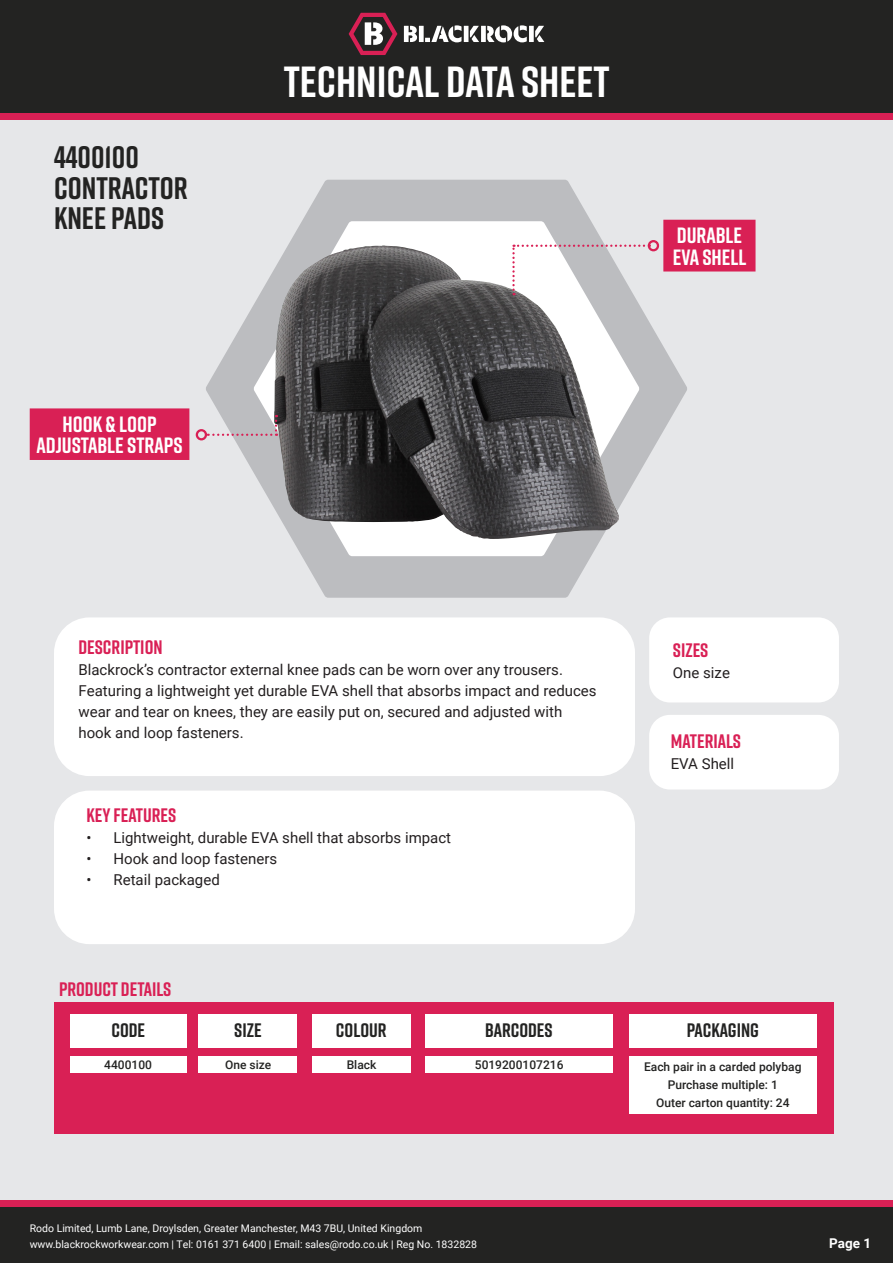
<style>
.page{position:relative;width:893px;height:1263px;background:#fff}
.page>*{position:absolute;margin:0;border:0;box-sizing:border-box;transform-origin:0 0}
.t1{font:700 43.5px "Rift";color:#fff}
.t2{font:700 31.05px/30.3px "Rift";color:#232322}
.t3{font:700 22.05px/21.3px "Rift";color:#fff}
.t4{font:700 19.5px "Rift";color:#d92055}
.t5{font:700 19.5px "Rift";color:#232322}
.t6{font:15px/21px "Roboto";color:#231f20}
.t7{font:700 13.5px "Roboto";color:#fff}
.t8{font:500 12px "Roboto";color:#232322}
.t9{font:10.5px "Roboto";color:#fff}
</style>
<div class="page">
<div style="left:0;top:0;width:893px;height:1200px;background:#e6e7e9"></div>
<div style="left:0;top:113px;width:893px;height:6px;background:#d92055"></div>
<div style="left:0;top:0;width:893px;height:113px;background:#232322"></div>
<svg style="left:404px;top:26px;width:13px;height:16px"></svg>
<div style="left:481px;top:26px;width:5px;height:16px;background:#fff"></div>
<div style="left:419px;top:26px;width:5px;height:16px;background:#fff"></div>
<svg style="left:470px;top:26px;width:9px;height:16px"></svg>
<hr style="left:464px;top:26px;width:4px;height:16px;background:#fff">
<svg style="left:487px;top:25px;width:40px;height:17px"></svg>
<svg style="left:535px;top:26px;width:9px;height:16px"></svg>
<div style="left:529px;top:26px;width:5px;height:16px;background:#fff"></div>
<svg style="left:425px;top:25px;width:36px;height:17px"></svg>
<svg style="left:349px;top:13px;width:48px;height:42px"></svg>
<div style="left:0;top:1204px;width:893px;height:59px;background:#232322"></div>
<div style="left:0;top:1200px;width:893px;height:7px;background:#d92055"></div>
<svg style="left:206px;top:180px;width:481px;height:418px"></svg>
<div style="left:54px;top:1002px;width:780px;height:131px;background:#d92055"></div>
<div style="left:70px;top:1014px;width:116px;height:34px;background:#fff"></div>
<div style="left:70px;top:1056px;width:116px;height:16px;background:#fff"></div>
<div style="left:198px;top:1056px;width:99px;height:16px;background:#fff"></div>
<div style="left:312px;top:1056px;width:99px;height:16px;background:#fff"></div>
<div style="left:425px;top:1056px;width:188px;height:16px;background:#fff"></div>
<div style="left:629px;top:1056px;width:187px;height:57px;background:#fff"></div>
<div style="left:198px;top:1014px;width:99px;height:34px;background:#fff"></div>
<div style="left:312px;top:1014px;width:99px;height:34px;background:#fff"></div>
<div style="left:425px;top:1014px;width:188px;height:34px;background:#fff"></div>
<div style="left:629px;top:1014px;width:187px;height:34px;background:#fff"></div>
<div style="left:54px;top:790px;width:581px;height:154px;background:#fff;border-radius:35px"></div>
<div style="left:54px;top:617px;width:581px;height:159px;background:#fff;border-radius:35px"></div>
<div style="left:649px;top:617px;width:190px;height:85px;background:#fff;border-radius:21px"></div>
<div style="left:649px;top:715px;width:190px;height:74px;background:#fff;border-radius:21px"></div>
<img style="left:274px;top:245px;width:345px;height:294px">
<svg style="left:660px;top:216px;width:96px;height:59px;background:#db3f6c"></svg>
<div style="left:29px;top:408px;width:161px;height:52px;background:#d92055"></div>
<svg style="left:512px;top:245px;width:138px;height:50px"></svg>
<div style="left:648px;top:240px;width:11px;height:11px;border:2px solid #d92055;border-radius:50%"></div>
<svg style="left:206px;top:415px;width:71px;height:21px"></svg>
<div style="left:196px;top:429px;width:11px;height:11px;border:2px solid #d92055;border-radius:50%"></div>
<p class="t2" style="left:54px;top:142px;width:87px">4400100</p>
<p class="t2" style="left:54px;top:172px;width:135px">CONTRACTOR<br>KNEE PADS</p>
<p class="t3" style="left:36px;top:413px;width:148px;text-align:center">HOOK &amp; LOOP<br>ADJUSTABLE STRAPS</p>
<p class="t1" style="left:284px;top:51px;width:328px">TECHNICAL DATA SHEET</p>
<p class="t3" style="left:673px;top:225px;width:75px">DURABLE<br>EVA SHELL</p>
<p class="t4" style="left:78px;top:633px;width:86px">DESCRIPTION</p>
<p class="t6" style="left:78px;top:659px;width:520px">Blackrock’s contractor external knee pads can be worn over any trousers.<br>Featuring a lightweight yet durable EVA shell that absorbs impact and reduces wear and tear on knees, they are easily put on, secured and adjusted with hook and loop fasteners.</p>
<p class="t4" style="left:87px;top:801px;width:91px">KEY FEATURES</p>
<p class="t6" style="left:87px;top:826px;width:366px">• Lightweight, durable EVA shell that absorbs impact</p>
<p class="t6" style="left:87px;top:847px;width:192px">• Hook and loop fasteners</p>
<p class="t6" style="left:87px;top:868px;width:135px">• Retail packaged</p>
<p class="t4" style="left:673px;top:636px;width:37px">SIZES</p>
<p class="t6" style="left:673px;top:662px;width:59px">One size</p>
<p class="t4" style="left:671px;top:727px;width:72px">MATERIALS</p>
<p class="t6" style="left:671px;top:752px;width:65px">EVA Shell</p>
<p class="t4" style="left:59px;top:975px;width:114px">PRODUCT DETAILS</p>
<p class="t5" style="left:111px;top:1017px;width:35px">CODE</p>
<p class="t8" style="left:104px;top:1056px;width:49px">4400100</p>
<p class="t8" style="left:225px;top:1056px;width:48px">One size</p>
<p class="t8" style="left:347px;top:1056px;width:31px">Black</p>
<p class="t8" style="left:475px;top:1056px;width:90px">5019200107216</p>
<p class="t5" style="left:234px;top:1016px;width:29px">SIZE</p>
<p class="t5" style="left:336px;top:1016px;width:52px">COLOUR</p>
<p class="t5" style="left:485px;top:1016px;width:69px">BARCODES</p>
<p class="t5" style="left:687px;top:1016px;width:74px">PACKAGING</p>
<p class="t8" style="left:644px;top:1058px;width:159px">Each pair in a carded polybag</p>
<p class="t8" style="left:668px;top:1076px;width:111px">Purchase multiple: 1</p>
<p class="t8" style="left:656px;top:1094px;width:135px">Outer carton quantity: 24</p>
<p class="t9" style="left:30px;top:1221px;width:394px">Rodo Limited, Lumb Lane, Droylsden, Greater Manchester, M43 7BU, United Kingdom</p>
<p class="t9" style="left:30px;top:1237px;width:449px">www.blackrockworkwear.com | Tel: 0161 371 6400 | Email: sales@rodo.co.uk | Reg No. 1832828</p>
<p class="t7" style="left:829px;top:1234px;width:43px">Page 1</p>
</div>
